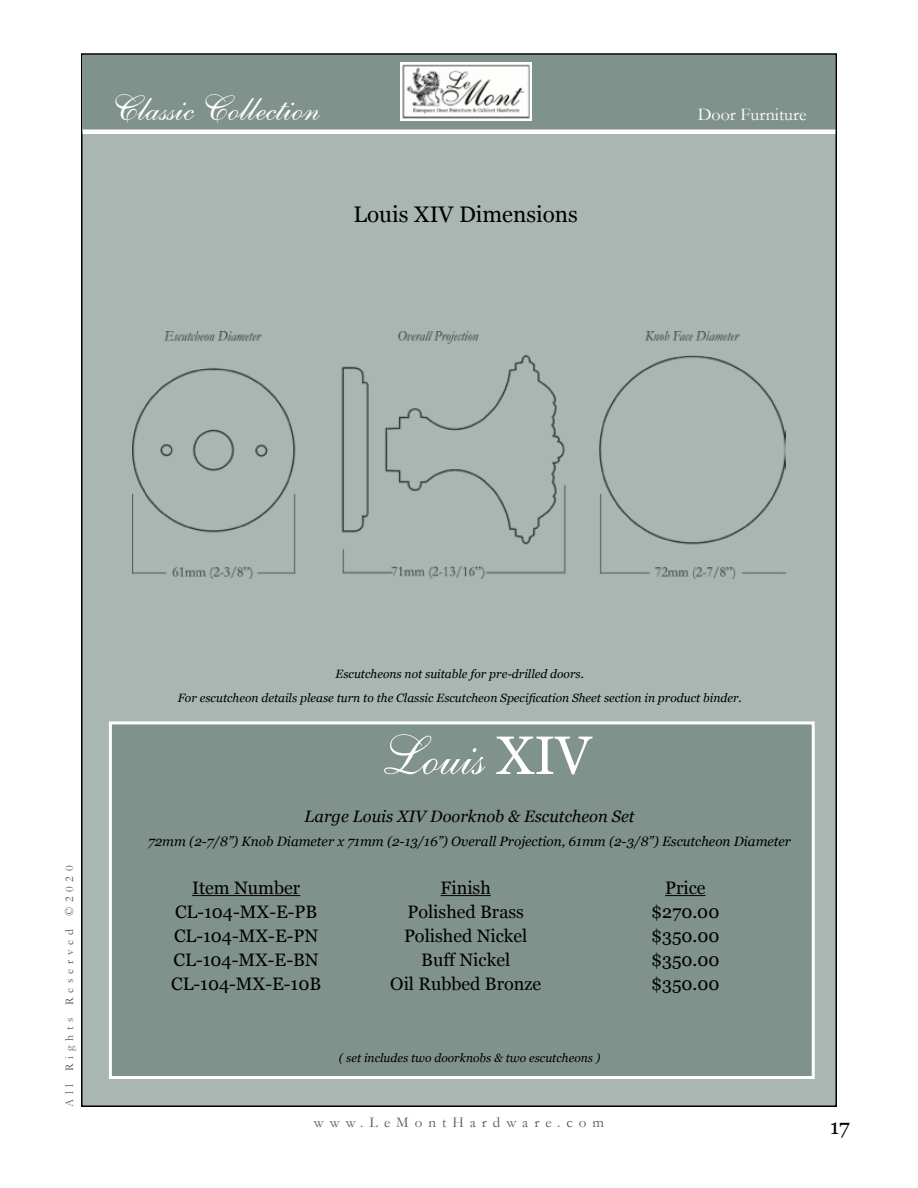
<style>
.page{position:relative;width:918px;height:1188px;background:#fff}
.page>*{position:absolute;margin:0;border:0;box-sizing:border-box;transform-origin:0 0}
.t1{font:54px "English 111 Vivace BT";color:#fff}
.t2{font:36px "English 111 Vivace BT";color:#fff}
.t3{font:22.5px "Georgia";color:#000}
.t4{font:21px "Georgia";color:#000101}
.t5{font:18px/24px "Georgia";color:#000;text-align:center}
.t6{font:18px "Garamond";color:#fff}
.t7{font:italic 16.5px "Georgia";color:#000}
.t8{font:15px "Garamond";letter-spacing:.4em;color:#58595b}
.t9{font:italic 13.5px "Georgia";color:#000}
.t10{font:italic 12px/24px "Georgia";color:#000;text-align:center}
.t11{font:12px "Garamond";letter-spacing:.4em;color:#58595b}
.s1{font-family:"Georgia"}
</style>
<div class="page">
<div style="left:82px;top:54px;width:754px;height:1052px;background:#a9b6b1"></div>
<div style="left:83px;top:55px;width:752px;height:76px;background:#7f928b"></div>
<hr style="left:83px;top:130px;width:752px;height:4px;background:#fff">
<div style="left:109px;top:721px;width:706px;height:358px;background:#7f928b;border:3px solid #fff"></div>
<img style="left:400px;top:63px;width:131px;height:57px">
<img style="left:133px;top:332px;width:652px;height:246px">
<hr style="left:192px;top:895px;width:108px;height:1px;background:#000">
<hr style="left:441px;top:895px;width:50px;height:1px;background:#000">
<hr style="left:665px;top:895px;width:41px;height:1px;background:#000">
<h2 class="t2" style="left:111px;top:86px;width:210px">Classic Collection</h2>
<h3 class="t3" style="left:353px;top:201px;width:226px">Louis XIV Dimensions</h3>
<h3 class="t6" style="left:698px;top:103px;width:110px">Door Furniture</h3>
<p class="t11" style="left:61px;top:1107px;width:243px;rotate:-90deg">All Rights Reserved ©2020</p>
<p class="t10" style="left:178px;top:662px;width:566px">Escutcheons not suitable for pre-drilled doors.<br>For escutcheon details please turn to the Classic Escutcheon Specification Sheet section in product binder.</p>
<h1 class="t1" style="left:380px;top:723px;width:213px">Louis <span class="s1">XIV</span></h1>
<h3 class="t7" style="left:305px;top:806px;width:331px">Large Louis XIV Doorknob &amp; Escutcheon Set</h3>
<p class="t9" style="left:148px;top:833px;width:645px">72mm (2-7/8”) Knob Diameter x 71mm (2-13/16”) Overall Projection, 61mm (2-3/8”) Escutcheon Diameter</p>
<h3 class="t5" style="left:171px;top:876px;width:152px">Item Number<br>CL-104-MX-E-PB<br>CL-104-MX-E-PN<br>CL-104-MX-E-BN<br>CL-104-MX-E-10B</h3>
<h3 class="t5" style="left:390px;top:876px;width:152px">Finish<br>Polished Brass<br>Polished Nickel<br>Buff Nickel<br>Oil Rubbed Bronze</h3>
<h3 class="t5" style="left:651px;top:876px;width:70px">Price $270.00 $350.00 $350.00 $350.00</h3>
<p class="t10" style="left:339px;top:1046px;width:263px">( set includes two doorknobs &amp; two escutcheons )</p>
<p class="t8" style="left:314px;top:1112px;width:292px">www.LeMontHardware.com</p>
<h3 class="t4" style="left:830px;top:1114px;width:21px">17</h3>
</div>
